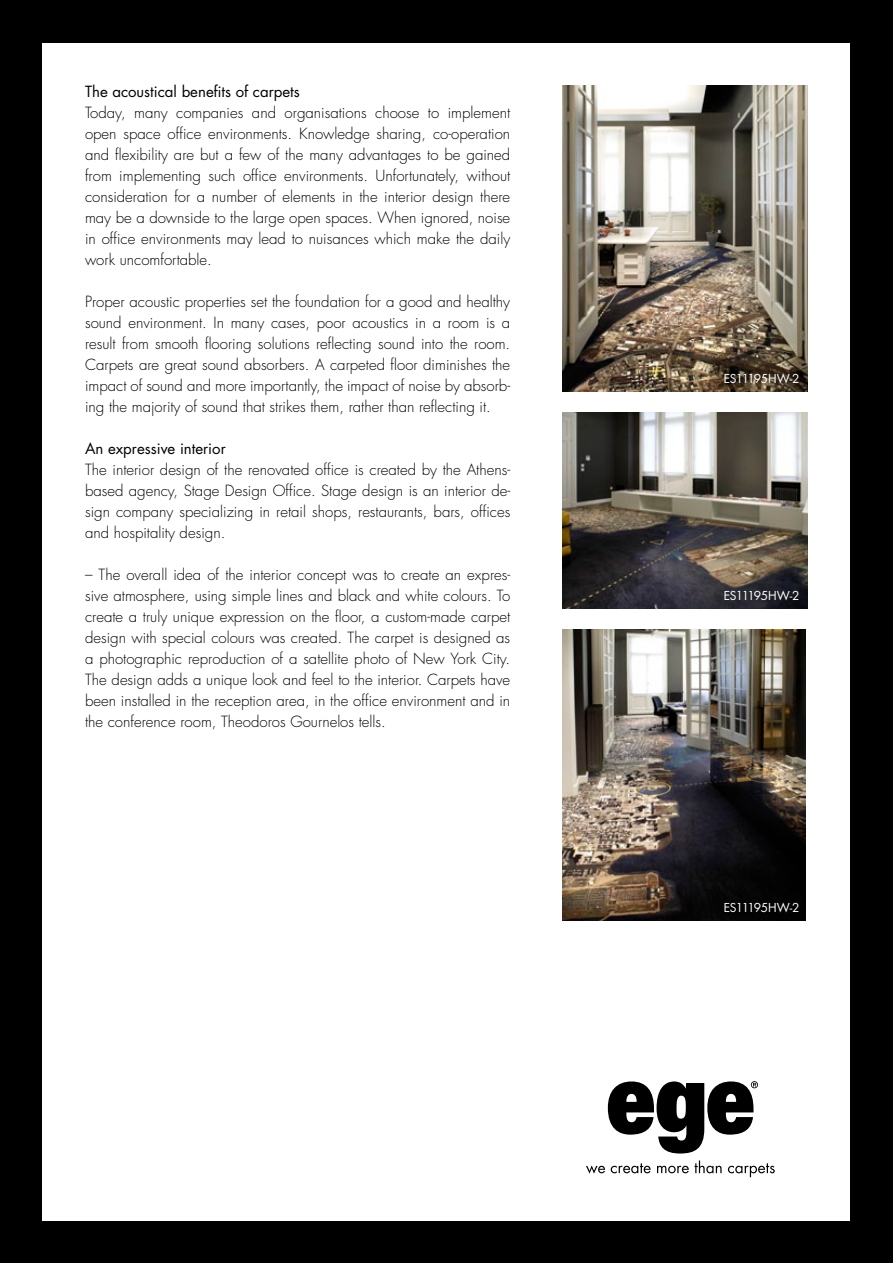
<style>
.page{position:relative;width:893px;height:1263px;background:#000}
.page>*{position:absolute;margin:0;border:0;box-sizing:border-box;transform-origin:0 0}
.t1{font:300 15px/21px "Futura";color:#000;text-align:justify}
.t2{font:15px "Futura";color:#000}
.t3{font:12px "Futura";letter-spacing:-.05em;color:#fff}
</style>
<div class="page">
<div style="left:43px;top:43px;width:807px;height:1177px;background:#fff"></div>
<img style="left:563px;top:412px;width:245px;height:196px">
<img style="left:563px;top:629px;width:243px;height:292px">
<img style="left:563px;top:85px;width:245px;height:306px">
<svg style="left:608px;top:1081px;width:150px;height:72px"></svg>
<svg style="left:586px;top:1165px;width:19px;height:9px"></svg>
<svg style="left:611px;top:1163px;width:40px;height:10px"></svg>
<svg style="left:657px;top:1160px;width:65px;height:13px"></svg>
<svg style="left:728px;top:1163px;width:47px;height:14px"></svg>
<p class="t2" style="left:85px;top:82px;width:216px">The acoustical benefits of carpets</p>
<p class="t1" style="left:85px;top:102px;width:427px">Today, many companies and organisations choose to implement open space office environments. Knowledge sharing, co-operation and flexibility are but a few of the many advantages to be gained from implementing such office environments. Unfortunately, without consideration for a number of elements in the interior design there may be a downside to the large open spaces. When ignored, noise in office environments may lead to nuisances which make the daily work uncomfortable.</p>
<p class="t1" style="left:85px;top:291px;width:427px">Proper acoustic properties set the foundation for a good and healthy sound environment. In many cases, poor acoustics in a room is a result from smooth flooring solutions reflecting sound into the room.<br>Carpets are great sound absorbers. A carpeted floor diminishes the impact of sound and more importantly, the impact of noise by absorb&shy;ing the majority of sound that strikes them, rather than reflecting it.</p>
<p class="t2" style="left:85px;top:439px;width:142px">An expressive interior</p>
<p class="t1" style="left:85px;top:459px;width:427px">The interior design of the renovated office is created by the Athens&shy;based agency, Stage Design Office. Stage design is an interior de&shy;sign company specializing in retail shops, restaurants, bars, offices and hospitality design.</p>
<p class="t1" style="left:85px;top:564px;width:427px">– The overall idea of the interior concept was to create an expres&shy;sive atmosphere, using simple lines and black and white colours. To create a truly unique expression on the floor, a custom-made carpet design with special colours was created. The carpet is designed as a photographic reproduction of a satellite photo of New York City.<br>The design adds a unique look and feel to the interior. Carpets have been installed in the reception area, in the office environment and in the conference room, Theodoros Gournelos tells.</p>
<p class="t3" style="left:724px;top:371px;width:77px">ES11195HW-2</p>
<p class="t3" style="left:724px;top:587px;width:77px">ES11195HW-2</p>
<p class="t3" style="left:724px;top:900px;width:77px">ES11195HW-2</p>
</div>
